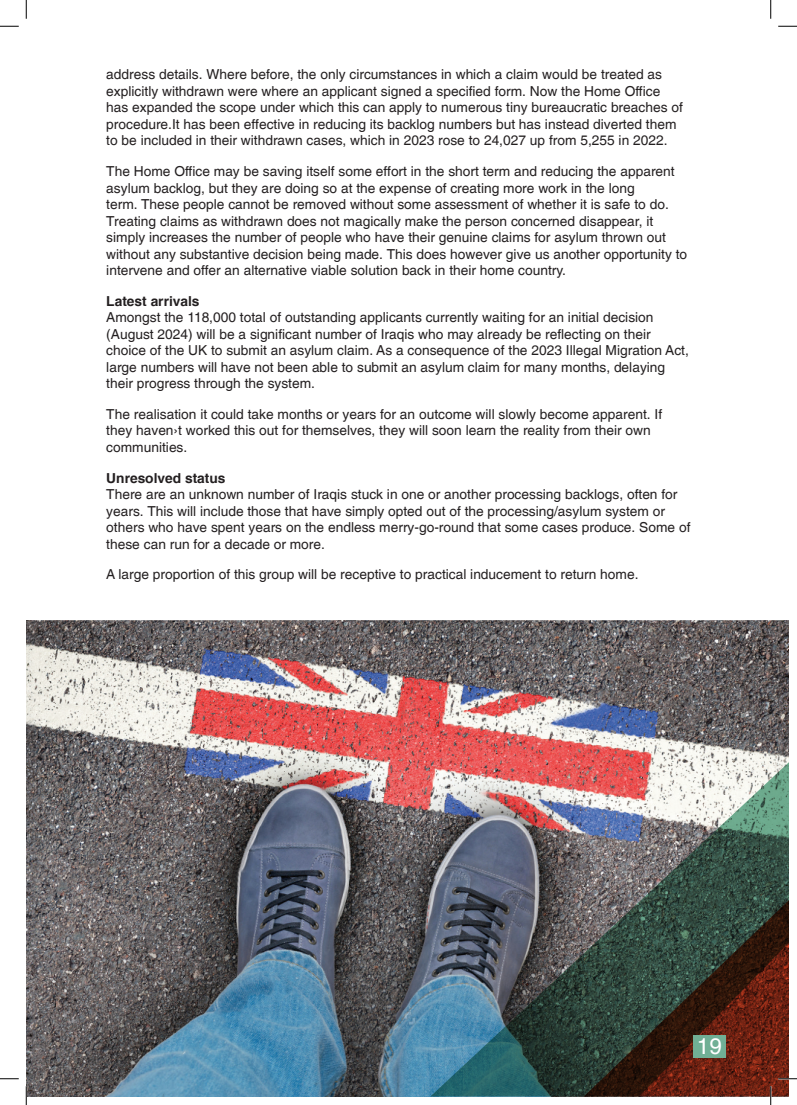
<style>
.page{position:relative;width:797px;height:1105px;background:#fff}
.page>*{position:absolute;margin:0;border:0;box-sizing:border-box;transform-origin:0 0}
.t1{font:22.5px "Sans";color:#fff}
.t2{font:13.75px/16.5px "Sans";color:#231f20}
.t3{font:13.75px "Sans BOLD";color:#231f20}
</style>
<div class="page">
<img style="left:26px;top:620px;width:762px;height:476px">
<img style="left:430px;top:694px;width:358px;height:402px">
<div style="left:693px;top:1035px;width:32px;height:23px;background:#70af95"></div>
<svg style="left:0;top:25px;width:19px;height:2px"></svg>
<svg style="left:778px;top:25px;width:19px;height:2px"></svg>
<svg style="left:0;top:1078px;width:19px;height:1px"></svg>
<svg style="left:778px;top:1078px;width:19px;height:1px"></svg>
<svg style="left:25px;top:0;width:2px;height:19px"></svg>
<svg style="left:25px;top:1086px;width:2px;height:19px"></svg>
<svg style="left:770px;top:0;width:1px;height:19px"></svg>
<svg style="left:770px;top:1086px;width:1px;height:19px"></svg>
<p class="t2" style="left:106px;top:66px;width:578px">address details. Where before, the only circumstances in which a claim would be treated as explicitly withdrawn were where an applicant signed a specified form. Now the Home Office has expanded the scope under which this can apply to numerous tiny bureaucratic breaches of procedure.It has been effective in reducing its backlog numbers but has instead diverted them to be included in their withdrawn cases, which in 2023 rose to 24,027 up from 5,255 in 2022.</p>
<p class="t2" style="left:106px;top:163px;width:582px">The Home Office may be saving itself some effort in the short term and reducing the apparent asylum backlog, but they are doing so at the expense of creating more work in the long<br>term. These people cannot be removed without some assessment of whether it is safe to do.<br>Treating claims as withdrawn does not magically make the person concerned disappear, it simply increases the number of people who have their genuine claims for asylum thrown out without any substantive decision being made. This does however give us another opportunity to intervene and offer an alternative viable solution back in their home country.</p>
<p class="t3" style="left:106px;top:292px;width:95px">Latest arrivals</p>
<p class="t2" style="left:106px;top:309px;width:584px">Amongst the 118,000 total of outstanding applicants currently waiting for an initial decision (August 2024) will be a significant number of Iraqis who may already be reflecting on their choice of the UK to submit an asylum claim. As a consequence of the 2023 Illegal Migration Act, large numbers will have not been able to submit an asylum claim for many months, delaying their progress through the system.</p>
<p class="t2" style="left:106px;top:406px;width:557px">The realisation it could take months or years for an outcome will slowly become apparent. If they haven›t worked this out for themselves, they will soon learn the reality from their own communities.</p>
<p class="t3" style="left:106px;top:469px;width:121px">Unresolved status</p>
<p class="t2" style="left:106px;top:486px;width:585px">There are an unknown number of Iraqis stuck in one or another processing backlogs, often for years. This will include those that have simply opted out of the processing/asylum system or others who have spent years on the endless merry-go-round that some cases produce. Some of these can run for a decade or more.</p>
<p class="t2" style="left:106px;top:566px;width:533px">A large proportion of this group will be receptive to practical inducement to return home.</p>
<h1 class="t1" style="left:697px;top:1033px;width:27px">19</h1>
</div>
